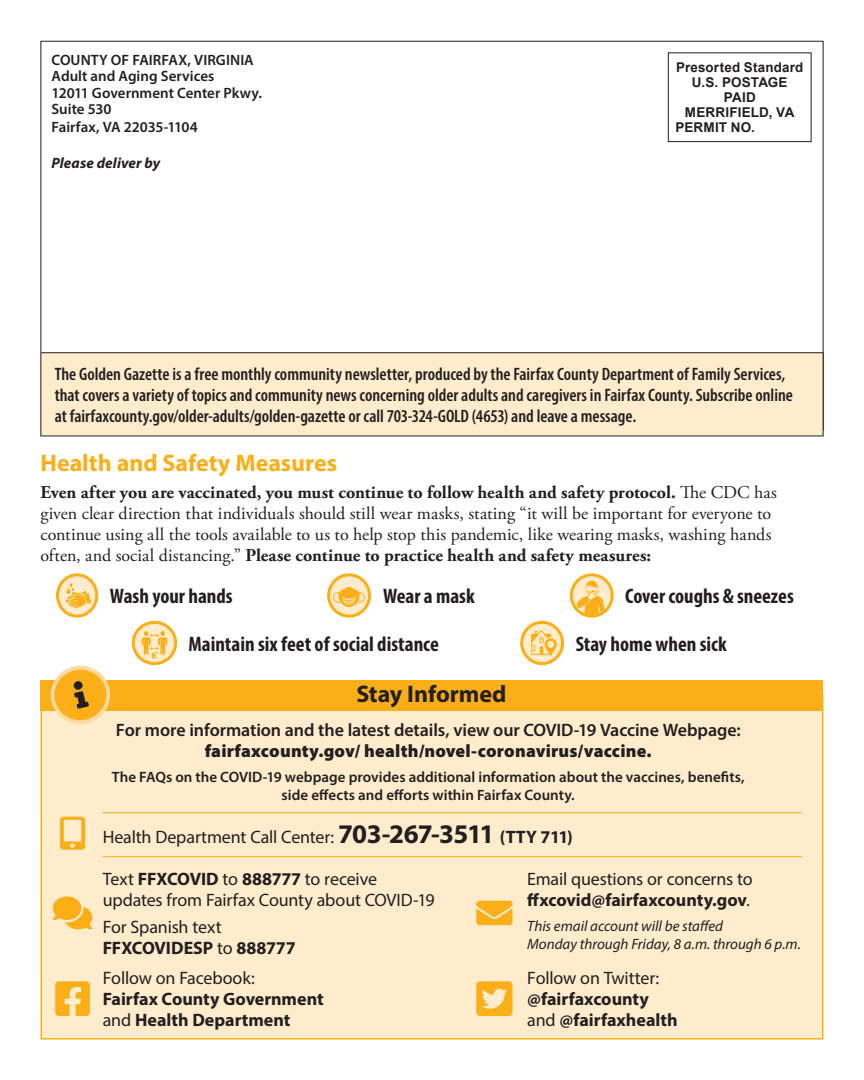
<style>
.page{position:relative;width:864px;height:1080px;background:#fff}
.page>*{position:absolute;margin:0;border:0;box-sizing:border-box;transform-origin:0 0}
.t1{font:700 24px "Myriad Pro";color:#faaf18}
.t2{font:700 24px "Myriad Pro";letter-spacing:-.005em;color:#231f20}
.t3{font:700 condensed 21px "Myriad Pro";color:#231f20}
.t4{font:18px/21px "Adobe Garamond Pro";color:#231f20}
.t5{font:600 condensed 18px/21px "Myriad Pro";color:#231f20}
.t6{font:18px/21px "Myriad Pro";letter-spacing:-.01em;color:#231f20}
.t7{font:700 18px/21px "Myriad Pro";color:#231f20}
.t8{font:600 18px "Myriad Pro";letter-spacing:-.005em;color:#231f20}
.t9{font:900 18px "Myriad Pro";letter-spacing:.01em;color:#231f20}
.t10{font:600 15px/16.5px "Myriad Pro";color:#231f20}
.t11{font:italic 15px/18px "Myriad Pro";color:#231f20}
.t12{font:italic 700 15px "Myriad Pro";letter-spacing:.005em;color:#231f20}
.t13{font:700 13.5px "Arial";letter-spacing:.015em;color:#231f20}
.s1{font-weight:700}
.s2{font-weight:700;font-size:27px}
.s3{font-weight:400}
</style>
<div class="page">
<div style="left:40px;top:693px;width:784px;height:347px;background:#feeccd;border:2px solid #faaf18"></div>
<div style="left:668px;top:52px;width:144px;height:90px;border:1px solid #231f20"></div>
<div style="left:41px;top:353px;width:782px;height:83px;background:#feeccd"></div>
<div style="left:40px;top:352px;width:784px;height:84px;border:1px solid #231f20"></div>
<div style="left:40px;top:680px;width:784px;height:31px;background:#faaf18"></div>
<svg style="left:52px;top:667px;width:57px;height:56px"></svg>
<svg style="left:55px;top:981px;width:35px;height:35px"></svg>
<svg style="left:476px;top:981px;width:37px;height:35px"></svg>
<svg style="left:476px;top:901px;width:37px;height:24px"></svg>
<svg style="left:60px;top:817px;width:25px;height:33px"></svg>
<svg style="left:53px;top:896px;width:39px;height:33px"></svg>
<hr style="left:103px;top:856px;width:699px;height:1px;background:#faaf18">
<hr style="left:103px;top:812px;width:699px;height:1px;background:#faaf18">
<svg style="left:131px;top:620px;width:47px;height:46px"></svg>
<svg style="left:57px;top:575px;width:40px;height:41px"></svg>
<div style="left:56px;top:573px;width:42px;height:45px;border:3px solid #faaf18;border-radius:50%"></div>
<svg style="left:66px;top:583px;width:25px;height:25px"></svg>
<svg style="left:571px;top:575px;width:41px;height:41px"></svg>
<div style="left:570px;top:573px;width:44px;height:45px;border:3px solid #faaf18;border-radius:50%"></div>
<svg style="left:577px;top:581px;width:28px;height:36px"></svg>
<svg style="left:329px;top:575px;width:41px;height:41px"></svg>
<div style="left:327px;top:573px;width:44px;height:45px;border:3px solid #faaf18;border-radius:50%"></div>
<svg style="left:333px;top:587px;width:32px;height:20px"></svg>
<svg style="left:522px;top:622px;width:41px;height:42px"></svg>
<div style="left:520px;top:621px;width:44px;height:44px;border:3px solid #faaf18;border-radius:50%"></div>
<svg style="left:531px;top:630px;width:26px;height:26px"></svg>
<p class="t10" style="left:52px;top:51px;width:212px">COUNTY OF FAIRFAX, VIRGINIA<br>Adult and Aging Services<br>12011 Government Center Pkwy.<br>Suite 530</p>
<p class="t10" style="left:52px;top:119px;width:148px">Fairfax, VA 22035-1104</p>
<p class="t12" style="left:52px;top:153px;width:110px">Please deliver by</p>
<p class="t13" style="left:676px;top:58px;width:128px">Presorted Standard</p>
<p class="t13" style="left:692px;top:73px;width:97px">U.S. POSTAGE</p>
<p class="t13" style="left:724px;top:88px;width:34px">PAID</p>
<p class="t13" style="left:685px;top:103px;width:111px">MERRIFIELD, VA</p>
<p class="t13" style="left:675px;top:118px;width:81px">PERMIT NO.</p>
<p class="t5" style="left:55px;top:363px;width:740px">The Golden Gazette is a free monthly community newsletter, produced by the Fairfax County Department of Family Services, that covers a variety of topics and community news concerning older adults and caregivers in Fairfax County. Subscribe online at fairfaxcounty.gov/older-adults/golden-gazette or call 703-324-GOLD (4653) and leave a message.</p>
<h1 class="t1" style="left:40px;top:447px;width:298px">Health and Safety Measures</h1>
<p class="t4" style="left:40px;top:483px;width:738px"><span class="s1">Even after you are vaccinated, you must continue to follow health and safety protocol.</span> The CDC has given clear direction that individuals should still wear masks, stating “it will be important for everyone to continue using all the tools available to us to help stop this pandemic, like wearing masks, washing hands often, and social distancing.” <span class="s1">Please continue to practice health and safety measures:</span></p>
<p class="t3" style="left:110px;top:583px;width:124px">Wash your hands</p>
<p class="t3" style="left:383px;top:583px;width:93px">Wear a mask</p>
<p class="t3" style="left:625px;top:583px;width:170px">Cover coughs &amp; sneezes</p>
<p class="t3" style="left:576px;top:631px;width:152px">Stay home when sick</p>
<p class="t3" style="left:189px;top:631px;width:252px">Maintain six feet of social distance</p>
<h1 class="t2" style="left:356px;top:679px;width:152px">Stay Informed</h1>
<p class="t8" style="left:116px;top:719px;width:626px">For more information and the latest details, view our COVID-19 Vaccine Webpage:</p>
<p class="t9" style="left:205px;top:739px;width:448px">fairfaxcounty.gov/ health/novel-coronavirus/vaccine.</p>
<p class="t10" style="left:112px;top:767px;width:634px;line-height:18px;text-align:center">The FAQs on the COVID-19 webpage provides additional information about the vaccines, benefits, side effects and efforts within Fairfax County.</p>
<p class="t6" style="left:103px;top:827px;width:471px">Health Department Call Center: <span class="s2">703-267-3511</span> <span class="s1">(TTY 711)</span></p>
<p class="t6" style="left:103px;top:869px;width:333px">Text <span class="s1">FFXCOVID</span> to <span class="s1">888777</span> to receive updates from Fairfax County about COVID-19</p>
<p class="t7" style="left:103px;top:916px;width:194px"><span class="s3">For Spanish text<br></span>FFXCOVIDESP <span class="s3">to</span> 888777</p>
<p class="t6" style="left:103px;top:968px;width:154px">Follow on Facebook:</p>
<p class="t7" style="left:103px;top:988px;width:222px">Fairfax County Government <span class="s3">and</span> Health Department</p>
<p class="t6" style="left:527px;top:869px;width:227px">Email questions or concerns to <span class="s1">ffxcovid@fairfaxcounty.gov</span>.</p>
<p class="t11" style="left:527px;top:917px;width:275px">This email account will be staffed<br>Monday through Friday, 8 a.m. through 6 p.m.</p>
<p class="t6" style="left:527px;top:968px;width:133px">Follow on Twitter:</p>
<p class="t7" style="left:527px;top:988px;width:152px">@fairfaxcounty <span class="s3">and</span> @fairfaxhealth</p>
</div>
